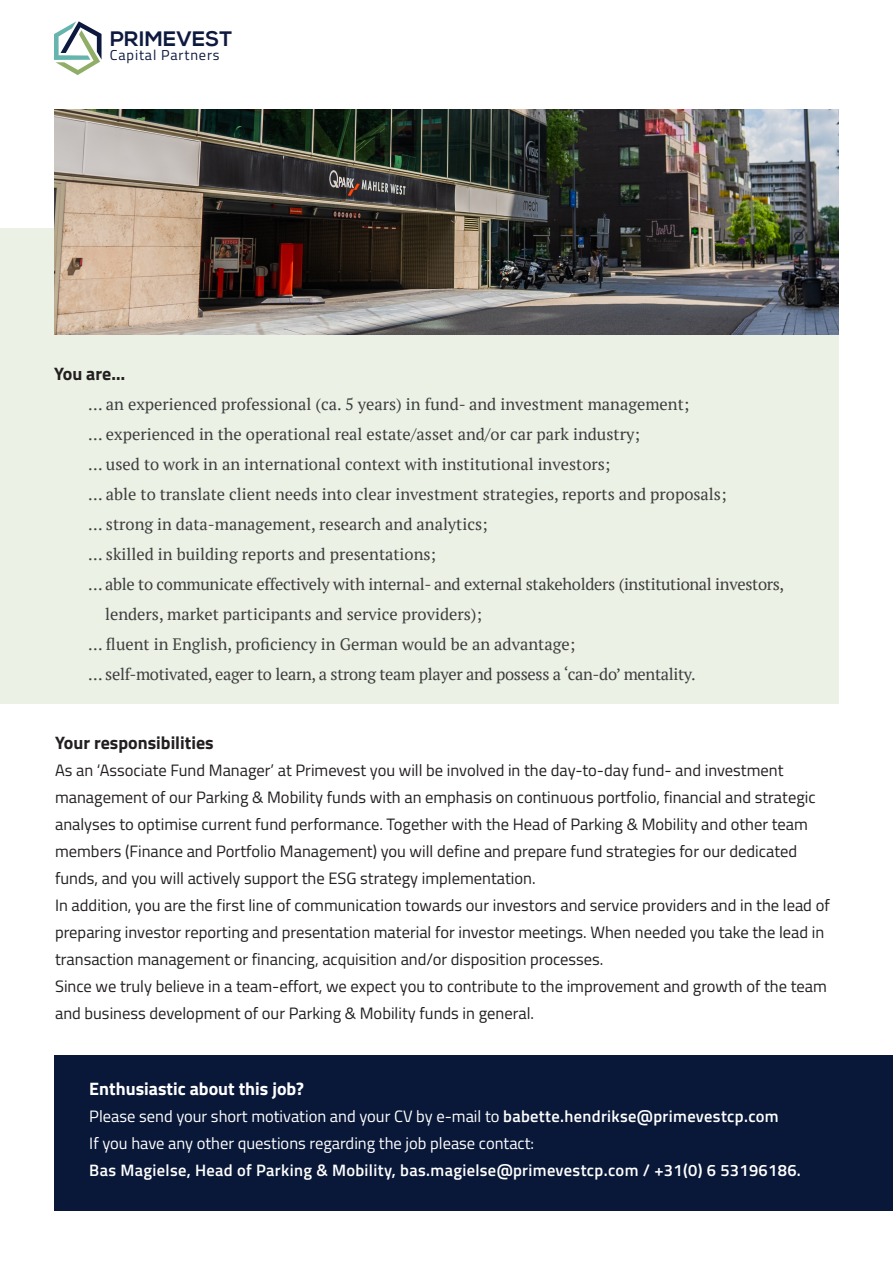
<style>
.page{position:relative;width:893px;height:1263px;background:#fff}
.page>*{position:absolute;margin:0;border:0;box-sizing:border-box;transform-origin:0 0}
.t1{font:700 20.85px "Nexa";letter-spacing:.005em;color:#0d193e}
.t2{font:700 18px "Titillium";color:#231f20}
.t3{font:700 18px "Titillium";color:#fff}
.t4{font:16.5px/27px "Titillium";color:#231f20}
.t5{font:16.5px "PT Serif";color:#3e3e3f}
.t6{font:16.5px "PT Serif";letter-spacing:-.02em;color:#3e3e3f}
.t7{font:16.5px "Titillium";color:#fff}
.t8{font:600 16.5px "Titillium";letter-spacing:.02em;color:#fff}
.t9{font:14.4px "Titillium";letter-spacing:.06em;color:#0d193e}
.s1{font-weight:600}
</style>
<div class="page">
<svg style="left:54px;top:21px;width:48px;height:54px"></svg>
<div style="left:54px;top:1055px;width:839px;height:155px;background:#091839"></div>
<div style="left:0;top:228px;width:839px;height:476px;background:#ecf1e5"></div>
<img style="left:54px;top:110px;width:785px;height:224px">
<p class="t1" style="left:110px;top:27px;width:124px">PRIMEVEST</p>
<p class="t9" style="left:110px;top:44px;width:111px">Capital Partners</p>
<p class="t2" style="left:54px;top:360px;width:73px">You are…</p>
<p class="t5" style="left:88px;top:393px;width:603px">… an experienced professional (ca. 5 years) in fund- and investment management;</p>
<p class="t5" style="left:88px;top:423px;width:553px">… experienced in the operational real estate/asset and/or car park industry;</p>
<p class="t5" style="left:88px;top:453px;width:524px">… used to work in an international context with institutional investors;</p>
<p class="t5" style="left:88px;top:483px;width:640px">… able to translate client needs into clear investment strategies, reports and proposals;</p>
<p class="t5" style="left:88px;top:513px;width:401px">… strong in data-management, research and analytics;</p>
<p class="t5" style="left:88px;top:543px;width:350px">… skilled in building reports and presentations;</p>
<p class="t6" style="left:88px;top:573px;width:698px">… able to communicate effectively with internal- and external stakeholders (institutional investors,</p>
<p class="t5" style="left:105px;top:603px;width:378px">lenders, market participants and service providers);</p>
<p class="t5" style="left:88px;top:633px;width:489px">… fluent in English, proficiency in German would be an advantage;</p>
<p class="t6" style="left:88px;top:663px;width:609px">… self-motivated, eager to learn, a strong team player and possess a ‘can-do’ mentality.</p>
<p class="t2" style="left:55px;top:729px;width:160px">Your responsibilities</p>
<p class="t4" style="left:55px;top:756px;width:730px">As an ‘Associate Fund Manager’ at Primevest you will be involved in the day-to-day fund- and investment</p>
<p class="t4" style="left:55px;top:783px;width:762px">management of our Parking &amp; Mobility funds with an emphasis on continuous portfolio, financial and strategic analyses to optimise current fund performance. Together with the Head of Parking &amp; Mobility and other team members (Finance and Portfolio Management) you will define and prepare fund strategies for our dedicated funds, and you will actively support the ESG strategy implementation.</p>
<p class="t4" style="left:55px;top:891px;width:776px">In addition, you are the first line of communication towards our investors and service providers and in the lead of preparing investor reporting and presentation material for investor meetings. When needed you take the lead in transaction management or financing, acquisition and/or disposition processes.</p>
<p class="t4" style="left:55px;top:972px;width:773px">Since we truly believe in a team-effort, we expect you to contribute to the improvement and growth of the team and business development of our Parking &amp; Mobility funds in general.</p>
<p class="t3" style="left:89px;top:1075px;width:216px">Enthusiastic about this job?</p>
<p class="t7" style="left:89px;top:1104px;width:691px">Please send your short motivation and your CV by e-mail to <span class="s1">babette.hendrikse@primevestcp.com</span></p>
<p class="t7" style="left:89px;top:1131px;width:446px">If you have any other questions regarding the job please contact:</p>
<p class="t8" style="left:89px;top:1158px;width:713px">Bas Magielse, Head of Parking &amp; Mobility, bas.magielse@primevestcp.com / +31(0) 6 53196186.</p>
</div>
